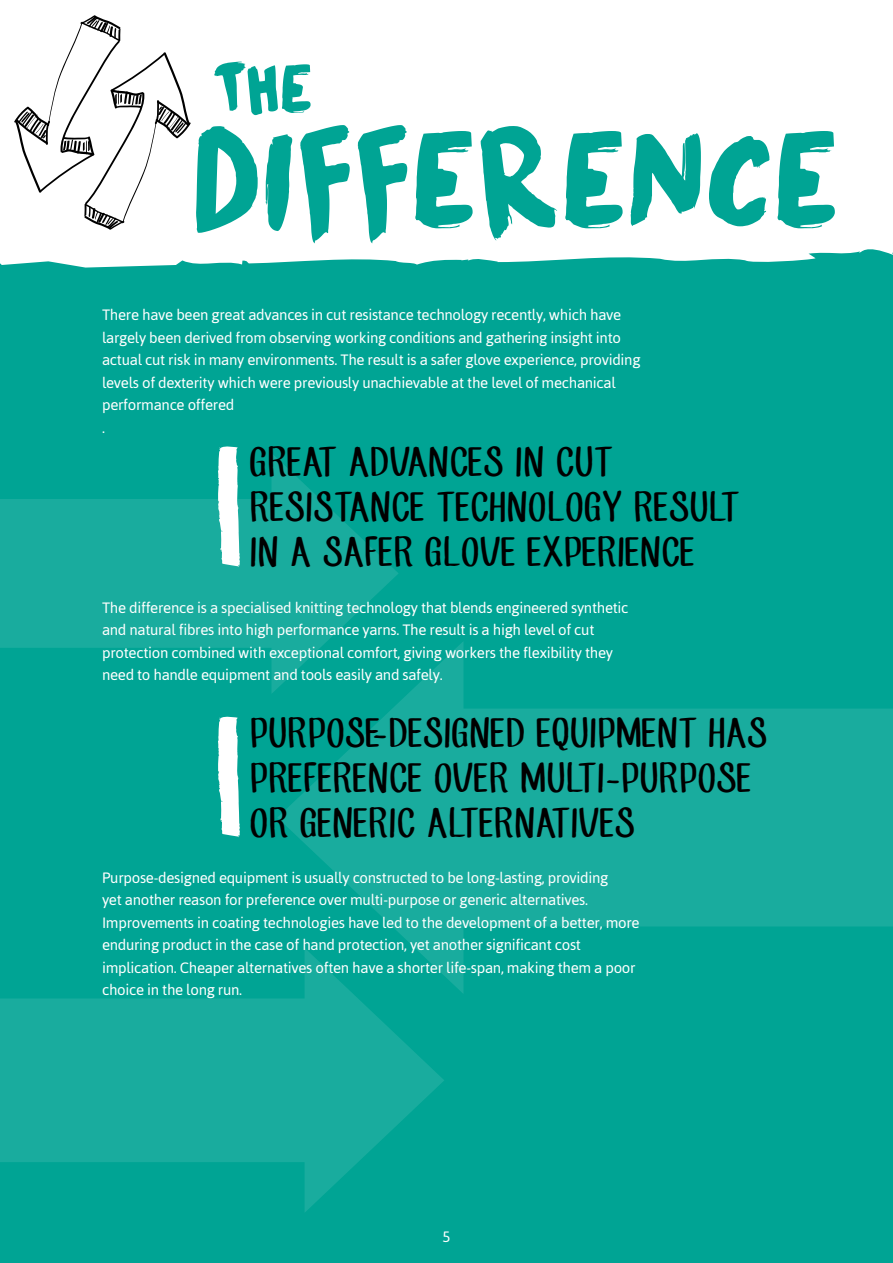
<style>
.page{position:relative;width:893px;height:1263px;background:#fff}
.page>*{position:absolute;margin:0;border:0;box-sizing:border-box;transform-origin:0 0}
.t1{font:135px "DK Liquid Embrace";color:#00a494}
.t2{font:67.5px "DK Liquid Embrace";color:#00a494}
.t3{font:37.5px/45px "CF Jack Story";letter-spacing:.05em;color:#000}
.t4{font:15px/22.5px "Asap";letter-spacing:-.02em;color:#fff}
</style>
<div class="page">
<div style="left:0;top:241px;width:893px;height:1022px;background:#00a494"></div>
<svg style="left:0;top:241px;width:893px;height:27px;fill:#fff"></svg>
<svg style="left:14px;top:15px;width:177px;height:215px"></svg>
<svg style="left:0;top:994px;width:444px;height:218px;fill:#19ac9e"></svg>
<svg style="left:0;top:453px;width:398px;height:240px;fill:#19ac9e"></svg>
<svg style="left:277px;top:641px;width:616px;height:353px;fill:#19ac9e"></svg>
<svg style="left:218px;top:716px;width:22px;height:122px;background:#ceedea"></svg>
<svg style="left:218px;top:446px;width:22px;height:121px;background:#d2eeec"></svg>
<h2 class="t2" style="left:212px;top:39px;width:102px">THE</h2>
<h1 class="t1" style="left:192px;top:80px;width:648px">DIFFERENCE</h1>
<p class="t4" style="left:102px;top:304px;width:540px">There have been great advances in cut resistance technology recently, which have largely been derived from observing working conditions and gathering insight into actual cut risk in many environments. The result is a safer glove experience, providing levels of dexterity which were previously unachievable at the level of mechanical performance offered<br>.</p>
<h3 class="t3" style="left:249px;top:439px;width:490px">GREAT ADVANCES IN CUT<br>RESISTANCE TECHNOLOGY RESULT<br>IN A SAFER GLOVE EXPERIENCE</h3>
<p class="t4" style="left:102px;top:596px;width:528px">The difference is a specialised knitting technology that blends engineered synthetic and natural fibres into high performance yarns. The result is a high level of cut protection combined with exceptional comfort, giving workers the flexibility they need to handle equipment and tools easily and safely.</p>
<h3 class="t3" style="left:249px;top:709px;width:518px">PURPOSE-DESIGNED EQUIPMENT HAS<br>PREFERENCE OVER MULTI-PURPOSE<br>OR GENERIC ALTERNATIVES</h3>
<p class="t4" style="left:102px;top:866px;width:539px">Purpose-designed equipment is usually constructed to be long-lasting, providing<br>yet another reason for preference over multi-purpose or generic alternatives.<br>Improvements in coating technologies have led to the development of a better, more enduring product in the case of hand protection, yet another significant cost implication. Cheaper alternatives often have a shorter life-span, making them a poor choice in the long run.</p>
<p class="t4" style="left:442px;top:1225px;width:10px">5</p>
</div>
